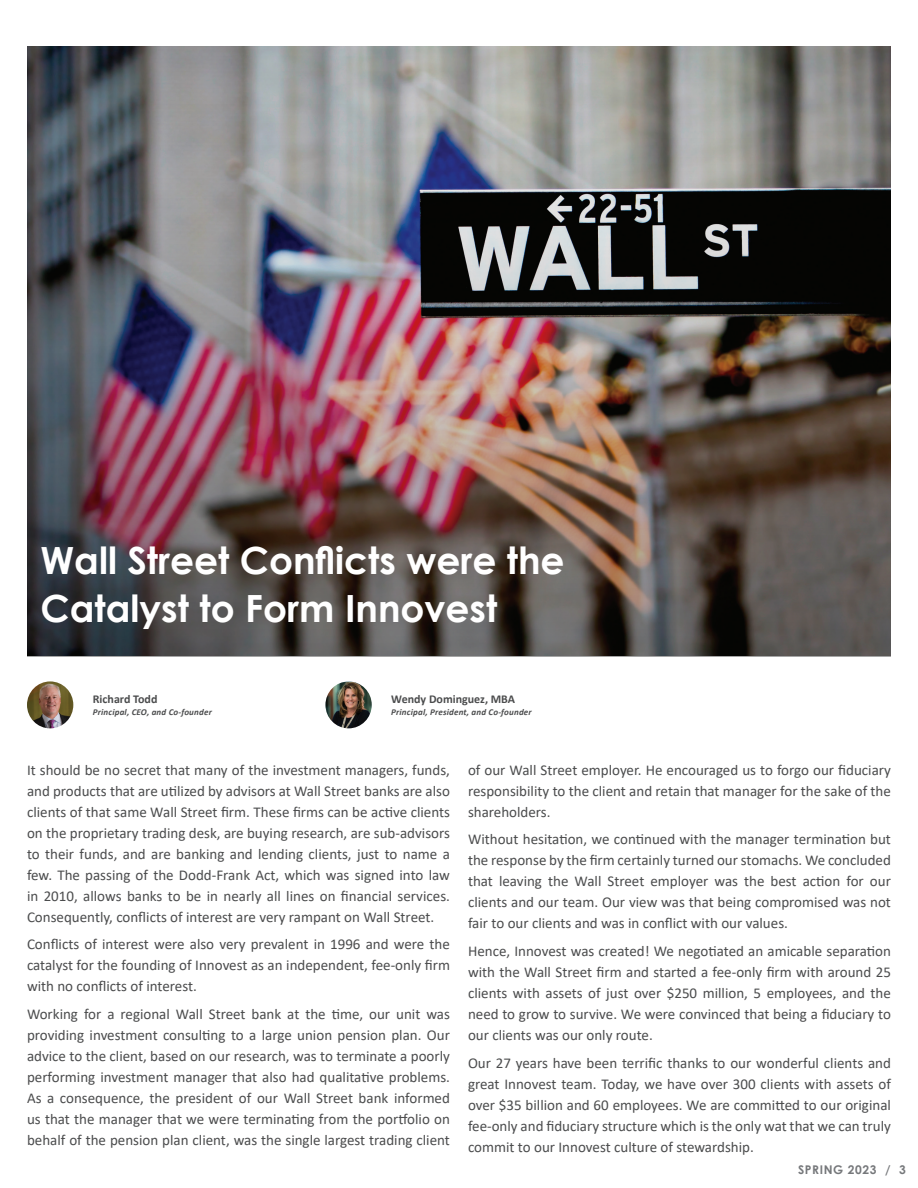
<style>
.page{position:relative;width:918px;height:1188px;background:#fff}
.page>*{position:absolute;margin:0;border:0;box-sizing:border-box;transform-origin:0 0}
.t1{font:700 37.5px/48px "Century Gothic";color:#fff}
.t2{font:15px/21px "Calibri";color:#4b4c4d;text-align:justify}
.t3{font:700 12px "Calibri";color:#4b4c4d}
.t4{font:700 12px "Century Gothic";letter-spacing:.05em;color:#76787b}
.t5{font:italic 700 9px "Calibri";letter-spacing:.02em;color:#4b4c4d}
</style>
<div class="page">
<img style="left:27px;top:681px;width:46px;height:47px;border-radius:23px">
<img style="left:325px;top:681px;width:47px;height:47px;border-radius:23px">
<img style="left:27px;top:46px;width:864px;height:611px">
<h1 class="t1" style="left:41px;top:534px;width:526px">Wall Street Conflicts were the<br>Catalyst to Form Innovest</h1>
<p class="t3" style="left:93px;top:690px;width:66px">Richard Todd</p>
<p class="t5" style="left:93px;top:705px;width:121px">Principal, CEO, and Co-founder</p>
<p class="t3" style="left:391px;top:690px;width:125px">Wendy Dominguez, MBA</p>
<p class="t5" style="left:391px;top:705px;width:142px">Principal, President, and Co-founder</p>
<p class="t2" style="left:27px;top:759px;width:425px">It should be no secret that many of the investment managers, funds, and products that are utilized by advisors at Wall Street banks are also clients of that same Wall Street firm. These firms can be active clients on the proprietary trading desk, are buying research, are sub-advisors to their funds, and are banking and lending clients, just to name a few. The passing of the Dodd-Frank Act, which was signed into law in 2010, allows banks to be in nearly all lines on financial services.<br>Consequently, conflicts of interest are very rampant on Wall Street.</p>
<p class="t2" style="left:27px;top:933px;width:425px">Conflicts of interest were also very prevalent in 1996 and were the catalyst for the founding of Innovest as an independent, fee-only firm with no conflicts of interest.</p>
<p class="t2" style="left:27px;top:1003px;width:425px">Working for a regional Wall Street bank at the time, our unit was providing investment consulting to a large union pension plan. Our advice to the client, based on our research, was to terminate a poorly performing investment manager that also had qualitative problems.<br>As a consequence, the president of our Wall Street bank informed us that the manager that we were terminating from the portfolio on behalf of the pension plan client, was the single largest trading client</p>
<p class="t2" style="left:468px;top:759px;width:425px">of our Wall Street employer. He encouraged us to forgo our fiduciary responsibility to the client and retain that manager for the sake of the shareholders.</p>
<p class="t2" style="left:468px;top:828px;width:424px">Without hesitation, we continued with the manager termination but the response by the firm certainly turned our stomachs. We concluded that leaving the Wall Street employer was the best action for our clients and our team. Our view was that being compromised was not fair to our clients and was in conflict with our values.</p>
<p class="t2" style="left:468px;top:940px;width:425px">Hence, Innovest was created! We negotiated an amicable separation with the Wall Street firm and started a fee-only firm with around 25 clients with assets of just over $250 million, 5 employees, and the need to grow to survive. We were convinced that being a fiduciary to our clients was our only route.</p>
<p class="t2" style="left:468px;top:1052px;width:424px">Our 27 years have been terrific thanks to our wonderful clients and great Innovest team. Today, we have over 300 clients with assets of over $35 billion and 60 employees. We are committed to our original fee-only and fiduciary structure which is the only wat that we can truly commit to our Innovest culture of stewardship.</p>
<p class="t4" style="left:798px;top:1161px;width:109px">SPRING 2023 / 3</p>
</div>
